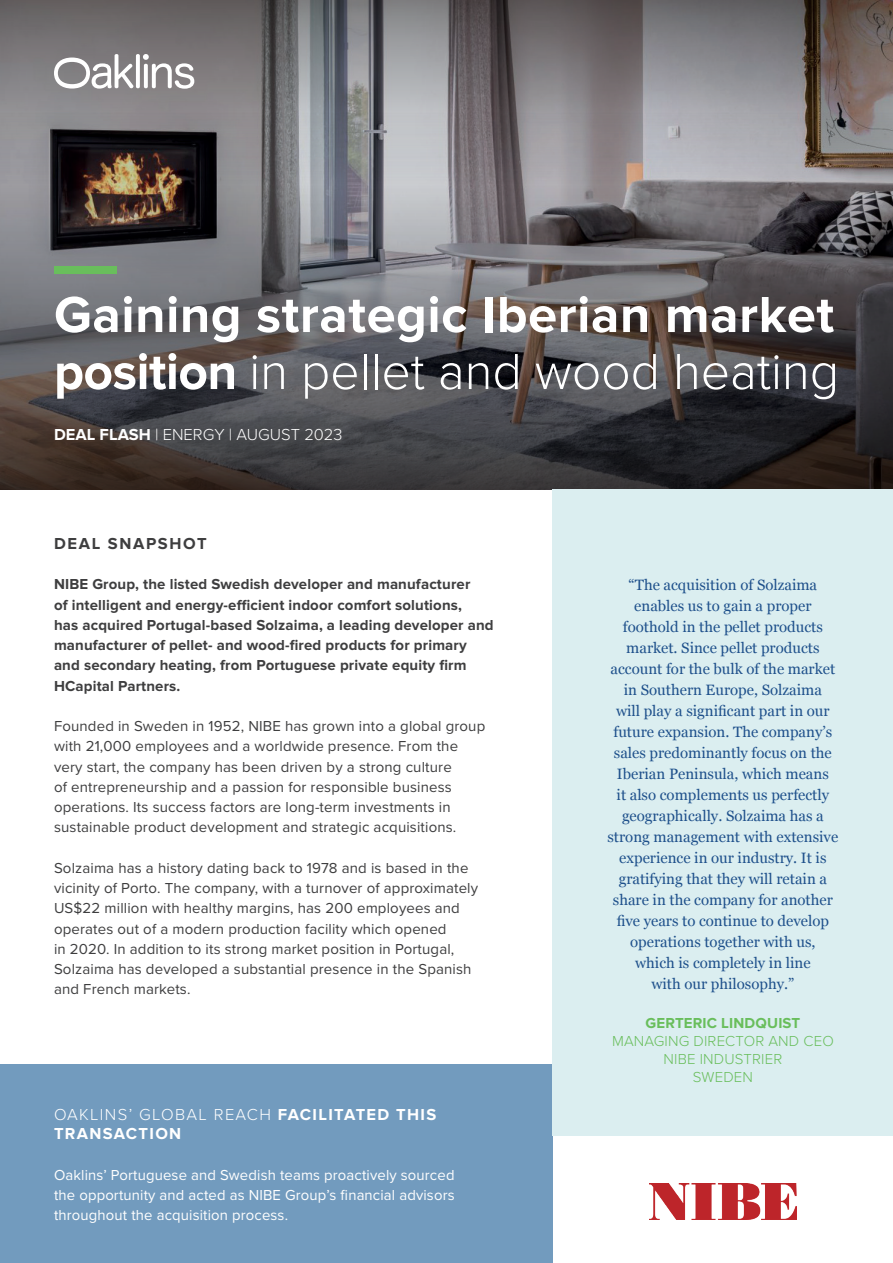
<style>
.page{position:relative;width:893px;height:1263px;background:#fff}
.page>*{position:absolute;margin:0;border:0;box-sizing:border-box;transform-origin:0 0}
.t1{font:700 52.5px/57px "Proxima Nova";letter-spacing:.01em;color:#fff}
.t2{font:700 16.5px/19.5px "Proxima Nova";letter-spacing:.08em;color:#fff}
.t3{font:300 16.5px "Proxima Nova";color:#fff}
.t4{font:700 16.5px "Proxima Nova";letter-spacing:.1em;color:#3e3e3f}
.t5{font:15px/20.2px "Proxima Nova";letter-spacing:.01em;color:#3e3e3f}
.t6{font:15px/21px "Georgia";color:#1e508b;text-align:center}
.t7{font:700 15px/20.2px "Proxima Nova";letter-spacing:.01em;color:#3e3e3f}
.t8{font:15px/20.2px "Proxima Nova";letter-spacing:.01em;color:#fff;text-align:justify}
.t9{font:300 15px/18px "Proxima Nova";letter-spacing:.01em;color:#69be5c;text-align:center}
.t10{font:700 15px "Proxima Nova";letter-spacing:.01em;color:#69be5c}
.s1{font-weight:300}
.s2{font-weight:700}
</style>
<div class="page">
<img style="left:650px;top:1184px;width:146px;height:35px">
<div style="left:0;top:1064px;width:553px;height:199px;background:#729bbe"></div>
<svg style="left:0;top:0;width:893px;height:110px;background:#757274"></svg>
<svg style="left:0;top:110px;width:893px;height:379px;background:#5e5b5d"></svg>
<svg style="left:54px;top:54px;width:140px;height:35px"></svg>
<div style="left:553px;top:489px;width:340px;height:647px;background:#dbeef0"></div>
<div style="left:54px;top:266px;width:63px;height:7px;background:#69be5c"></div>
<h1 class="t1" style="left:54px;top:287px;width:787px">Gaining strategic Iberian market position <span class="s1">in pellet and wood heating</span></h1>
<p class="t3" style="left:54px;top:422px;width:290px"><span class="s2">DEAL FLASH</span> | ENERGY | AUGUST 2023</p>
<p class="t4" style="left:54px;top:534px;width:154px">DEAL SNAPSHOT</p>
<p class="t7" style="left:54px;top:575px;width:441px">NIBE Group, the listed Swedish developer and manufacturer<br>of intelligent and energy-efficient indoor comfort solutions,<br>has acquired Portugal-based Solzaima, a leading developer and manufacturer of pellet- and wood-fired products for primary and secondary heating, from Portuguese private equity firm HCapital Partners.</p>
<p class="t5" style="left:54px;top:715px;width:433px">Founded in Sweden in 1952, NIBE has grown into a global group with 21,000 employees and a worldwide presence. From the very start, the company has been driven by a strong culture<br>of entrepreneurship and a passion for responsible business operations. Its success factors are long-term investments in sustainable product development and strategic acquisitions.</p>
<p class="t5" style="left:54px;top:857px;width:426px">Solzaima has a history dating back to 1978 and is based in the vicinity of Porto. The company, with a turnover of approximately US$22 million with healthy margins, has 200 employees and operates out of a modern production facility which opened<br>in 2020. In addition to its strong market position in Portugal, Solzaima has developed a substantial presence in the Spanish and French markets.</p>
<p class="t2" style="left:54px;top:1105px;width:384px"><span class="s1">OAKLINS’ GLOBAL REACH</span> FACILITATED THIS<br>TRANSACTION</p>
<p class="t8" style="left:54px;top:1164px;width:402px">Oaklins’ Portuguese and Swedish teams proactively sourced the opportunity and acted as NIBE Group’s financial advisors throughout the acquisition process.</p>
<p class="t6" style="left:607px;top:573px;width:232px">“The acquisition of Solzaima enables us to gain a proper foothold in the pellet products market. Since pellet products account for the bulk of the market in Southern Europe, Solzaima<br>will play a significant part in our future expansion. The company’s sales predominantly focus on the<br>Iberian Peninsula, which means<br>it also complements us perfectly geographically. Solzaima has a strong management with extensive experience in our industry. It is gratifying that they will retain a share in the company for another five years to continue to develop operations together with us,<br>which is completely in line<br>with our philosophy.”</p>
<p class="t10" style="left:645px;top:1014px;width:156px">GERTERIC LINDQUIST</p>
<p class="t9" style="left:612px;top:1031px;width:223px">MANAGING DIRECTOR AND CEO<br>NIBE INDUSTRIER<br>SWEDEN</p>
</div>
